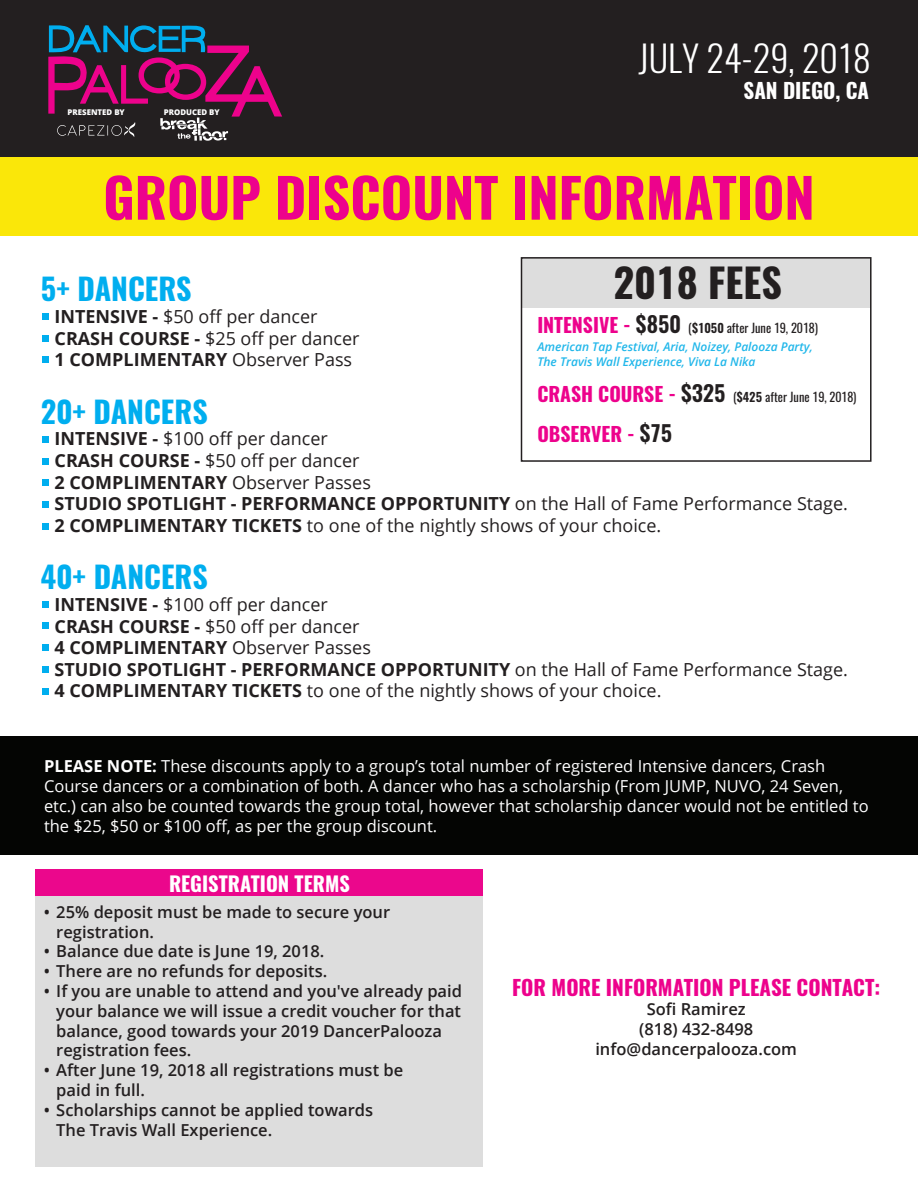
<style>
.page{position:relative;width:918px;height:1188px;background:#fff}
.page>*{position:absolute;margin:0;border:0;box-sizing:border-box;transform-origin:0 0}
.t1{font:700 54px "Oswald";color:#ed028c}
.t2{font:700 39.9px "Oswald";color:#231f20}
.t3{font:300 36.3px "Oswald";color:#fff}
.t4{font:700 30px "Oswald";color:#00aeef}
.t5{font:700 21px "Oswald";color:#ed028c}
.t6{font:700 21px "Oswald";color:#fff}
.t7{font:700 20.4px "Oswald";color:#fff}
.t8{font:700 19.8px "Oswald";color:#ed028c}
.t9{font:18px/21.6px "Open Sans";color:#231f20}
.t10{font:600 16.5px/19.8px "Open Sans";color:#231f20}
.t11{font:16.5px/19.8px "Open Sans";color:#fff}
.t12{font:12.45px "Oswald";color:#231f20}
.t13{font:italic 600 12px/14.4px "Open Sans";color:#21b7ea}
.t14{font:800 7.8px "Open Sans";color:#fff}
.s1{font-weight:700}
.s2{font-weight:700;font-size:19.8px;color:#ed028c}
.s3{font-weight:600;font-size:21.9px}
.s4{font-weight:600}
.s5{font-weight:600;font-size:21.9px;color:#231f20}
</style>
<div class="page">
<div style="left:0;top:0;width:918px;height:157px;background:#231f20"></div>
<div style="left:0;top:157px;width:918px;height:79px;background:#fae709"></div>
<div style="left:0;top:736px;width:918px;height:118px;background:#040503"></div>
<div style="left:36px;top:869px;width:447px;height:27px;background:#eb078c"></div>
<svg style="left:48px;top:25px;width:234px;height:116px"></svg>
<div style="left:36px;top:896px;width:447px;height:271px;background:#ddd"></div>
<div style="left:522px;top:258px;width:349px;height:50px;background:#ddd"></div>
<div style="left:42px;top:313px;width:7px;height:7px;background:#00aeef"></div>
<div style="left:42px;top:335px;width:7px;height:6px;background:#00aeef"></div>
<div style="left:42px;top:356px;width:7px;height:6px;background:#00aeef"></div>
<div style="left:42px;top:436px;width:7px;height:7px;background:#00aeef"></div>
<div style="left:42px;top:458px;width:7px;height:6px;background:#00aeef"></div>
<div style="left:42px;top:479px;width:7px;height:7px;background:#00aeef"></div>
<div style="left:42px;top:501px;width:7px;height:7px;background:#00aeef"></div>
<div style="left:42px;top:523px;width:7px;height:6px;background:#00aeef"></div>
<div style="left:42px;top:688px;width:7px;height:7px;background:#00aeef"></div>
<div style="left:42px;top:601px;width:7px;height:7px;background:#00aeef"></div>
<div style="left:42px;top:623px;width:7px;height:6px;background:#00aeef"></div>
<div style="left:42px;top:644px;width:7px;height:7px;background:#00aeef"></div>
<div style="left:42px;top:666px;width:7px;height:7px;background:#00aeef"></div>
<div style="left:521px;top:257px;width:351px;height:205px;border:2px solid #231f20"></div>
<p class="t14" style="left:68px;top:106px;width:59px">PRESENTED BY</p>
<p class="t14" style="left:164px;top:106px;width:57px">PRODUCED BY</p>
<h3 class="t3" style="left:639px;top:34px;width:234px">JULY 24-29, 2018</h3>
<p class="t6" style="left:744px;top:76px;width:127px">SAN DIEGO, CA</p>
<h1 class="t1" style="left:103px;top:160px;width:713px">GROUP DISCOUNT INFORMATION</h1>
<h2 class="t2" style="left:613px;top:255px;width:170px">2018 FEES</h2>
<h3 class="t4" style="left:40px;top:268px;width:153px">5+ DANCERS</h3>
<p class="t9" style="left:55px;top:305px;width:307px"><span class="s1">INTENSIVE -</span> $50 off per dancer<br><span class="s1">CRASH COURSE -</span> $25 off per dancer<br><span class="s1">1 COMPLIMENTARY</span> Observer Pass</p>
<h3 class="t4" style="left:40px;top:391px;width:169px">20+ DANCERS</h3>
<p class="t9" style="left:55px;top:428px;width:795px"><span class="s1">INTENSIVE -</span> $100 off per dancer<br><span class="s1">CRASH COURSE -</span> $50 off per dancer<br><span class="s1">2 COMPLIMENTARY</span> Observer Passes<br><span class="s1">STUDIO SPOTLIGHT - PERFORMANCE OPPORTUNITY</span> on the Hall of Fame Performance Stage.<br><span class="s1">2 COMPLIMENTARY TICKETS</span> to one of the nightly shows of your choice.</p>
<h3 class="t4" style="left:40px;top:556px;width:169px">40+ DANCERS</h3>
<p class="t9" style="left:55px;top:593px;width:795px"><span class="s1">INTENSIVE -</span> $100 off per dancer<br><span class="s1">CRASH COURSE -</span> $50 off per dancer<br><span class="s1">4 COMPLIMENTARY</span> Observer Passes<br><span class="s1">STUDIO SPOTLIGHT - PERFORMANCE OPPORTUNITY</span> on the Hall of Fame Performance Stage.<br><span class="s1">4 COMPLIMENTARY TICKETS</span> to one of the nightly shows of your choice.</p>
<p class="t12" style="left:537px;top:319px;width:282px"><span class="s2">INTENSIVE -</span> <span class="s3">$850</span> (<span class="s4">$1050</span> after June 19, 2018)</p>
<p class="t13" style="left:537px;top:339px;width:277px">American Tap Festival, Aria, Noizey, Palooza Party,<br>The Travis Wall Experience, Viva La Nika</p>
<p class="t12" style="left:537px;top:389px;width:321px"><span class="s2">CRASH COURSE -</span> <span class="s3">$325</span> (<span class="s4">$425</span> after June 19, 2018)</p>
<p class="t8" style="left:537px;top:420px;width:136px">OBSERVER - <span class="s5">$75</span></p>
<p class="t11" style="left:44px;top:756px;width:826px"><span class="s1">PLEASE NOTE:</span> These discounts apply to a group’s total number of registered Intensive dancers, Crash Course dancers or a combination of both. A dancer who has a scholarship (From JUMP, NUVO, 24 Seven, etc.) can also be counted towards the group total, however that scholarship dancer would not be entitled to the $25, $50 or $100 off, as per the group discount.</p>
<p class="t7" style="left:169px;top:869px;width:182px">REGISTRATION TERMS</p>
<p class="t10" style="left:56px;top:902px;width:335px;text-indent:-13px">• 25% deposit must be made to secure your registration.</p>
<p class="t10" style="left:44px;top:941px;width:282px">• Balance due date is June 19, 2018.</p>
<p class="t10" style="left:44px;top:961px;width:285px">• There are no refunds for deposits.</p>
<p class="t10" style="left:56px;top:981px;width:407px;text-indent:-13px">• If you are unable to attend and you've already paid your balance we will issue a credit voucher for that balance, good towards your 2019 DancerPalooza registration fees.</p>
<p class="t10" style="left:56px;top:1060px;width:348px;text-indent:-13px">• After June 19, 2018 all registrations must be paid in full.</p>
<p class="t10" style="left:56px;top:1100px;width:318px;text-indent:-13px">• Scholarships cannot be applied towards<br>The Travis Wall Experience.</p>
<p class="t5" style="left:512px;top:972px;width:370px">FOR MORE INFORMATION PLEASE CONTACT:</p>
<p class="t10" style="left:595px;top:999px;width:203px;text-align:center">Sofi Ramirez<br>(818) 432-8498 info@dancerpalooza.com</p>
</div>
